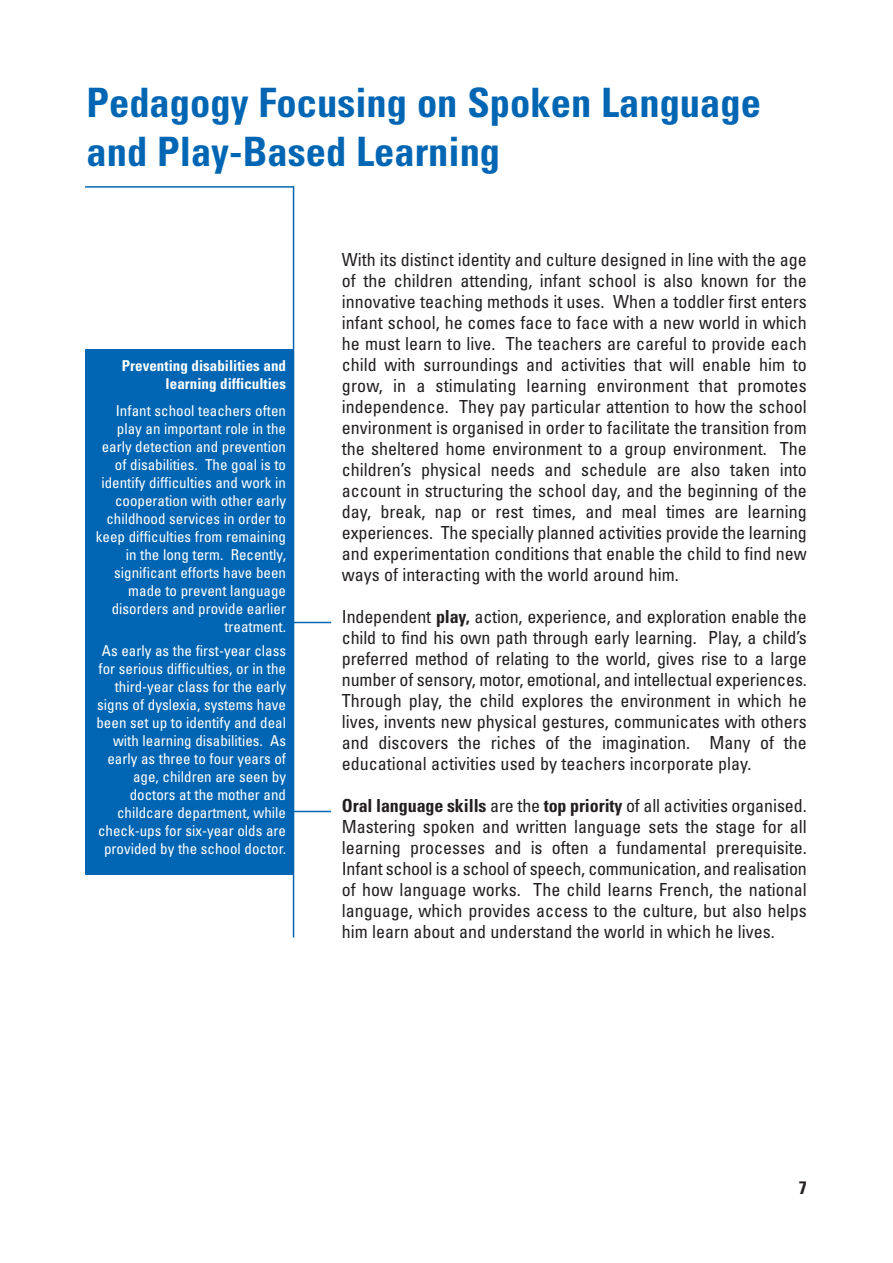
<style>
.page{position:relative;width:893px;height:1263px;background:#fff}
.page>*{position:absolute;margin:0;border:0;box-sizing:border-box;transform-origin:0 0}
.t1{font:700 condensed 40.5px/48.6px "Univers";color:#0066b3}
.t2{font:condensed 18px/21px "Univers";color:#231f20;text-align:justify}
.t3{font:700 condensed 18px "Univers";color:#231f20}
.t4{font:condensed 15px/18px "Univers";color:#fff;text-align:right}
.t5{font:700 condensed 15px/18px "Univers";color:#fff;text-align:right}
.s1{font-weight:700}
</style>
<div class="page">
<div style="left:85px;top:350px;width:208px;height:525px;background:#0066b3"></div>
<hr style="left:293px;top:811px;width:38px;height:1px;background:#0066b3">
<hr style="left:293px;top:622px;width:38px;height:1px;background:#0066b3">
<hr style="left:293px;top:186px;width:1px;height:752px;background:#0066b3">
<hr style="left:85px;top:186px;width:208px;height:2px;background:#0066b3">
<h1 class="t1" style="left:87px;top:83px;width:676px">Pedagogy Focusing on Spoken Language and Play-Based Learning</h1>
<p class="t5" style="left:122px;top:358px;width:165px">Preventing disabilities and learning difficulties</p>
<p class="t4" style="left:96px;top:403px;width:192px">Infant school teachers often play an important role in the early detection and prevention of disabilities. The goal is to identify difficulties and work in cooperation with other early childhood services in order to keep difficulties from remaining in the long term. Recently, significant efforts have been made to prevent language disorders and provide earlier treatment.</p>
<p class="t4" style="left:96px;top:643px;width:191px">As early as the first-year class for serious difficulties, or in the third-year class for the early signs of dyslexia, systems have been set up to identify and deal with learning disabilities. As early as three to four years of age, children are seen by doctors at the mother and childcare department, while check-ups for six-year olds are provided by the school doctor.</p>
<p class="t2" style="left:342px;top:250px;width:466px">With its distinct identity and culture designed in line with the age of the children attending, infant school is also known for the innovative teaching methods it uses. When a toddler first enters infant school, he comes face to face with a new world in which he must learn to live. The teachers are careful to provide each child with surroundings and activities that will enable him to grow, in a stimulating learning environment that promotes independence. They pay particular attention to how the school environment is organised in order to facilitate the transition from the sheltered home environment to a group environment. The children’s physical needs and schedule are also taken into account in structuring the school day, and the beginning of the day, break, nap or rest times, and meal times are learning experiences. The specially planned activities provide the learning and experimentation conditions that enable the child to find new ways of interacting with the world around him.</p>
<p class="t2" style="left:342px;top:607px;width:466px">Independent <span class="s1">play,</span> action, experience, and exploration enable the child to find his own path through early learning. Play, a child’s preferred method of relating to the world, gives rise to a large number of sensory, motor, emotional, and intellectual experiences.<br>Through play, the child explores the environment in which he lives, invents new physical gestures, communicates with others and discovers the riches of the imagination. Many of the educational activities used by teachers incorporate play.</p>
<p class="t2" style="left:342px;top:796px;width:466px"><span class="s1">Oral language skills</span> are the <span class="s1">top priority</span> of all activities organised.<br>Mastering spoken and written language sets the stage for all learning processes and is often a fundamental prerequisite.<br>Infant school is a school of speech, communication, and realisation of how language works. The child learns French, the national language, which provides access to the culture, but also helps him learn about and understand the world in which he lives.</p>
<p class="t3" style="left:798px;top:1181px;width:9px">7</p>
</div>
